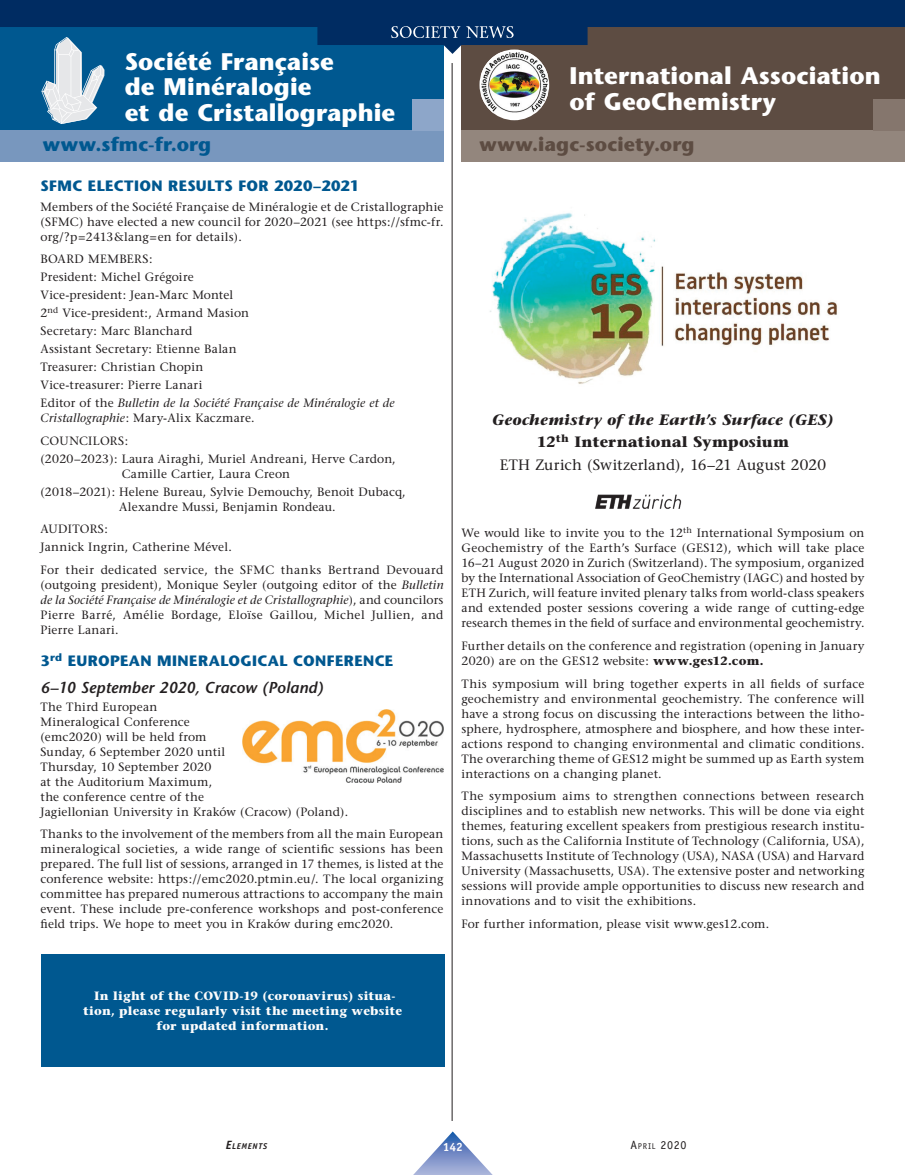
<style>
.page{position:relative;width:905px;height:1175px;background:#fff}
.page>*{position:absolute;margin:0;border:0;box-sizing:border-box;transform-origin:0 0}
.t1{font:700 24px/25.5px "Stone Sans";letter-spacing:.005em;color:#fff}
.t2{font:700 19.5px "Stone Sans";letter-spacing:.005em;color:#5d4c42}
.t3{font:700 19.5px "Stone Sans";letter-spacing:.005em;color:#005890}
.t4{font:italic 600 15.75px "Stone Sans";color:#231f20}
.t5{font:15px/22.5px "Stone Serif";letter-spacing:.01em;color:#231f20;text-align:center}
.t6{font:700 15px "Stone Sans";letter-spacing:.025em;color:#005890}
.t7{font:12px/15px "Stone Serif";letter-spacing:.015em;color:#231f20}
.t8{font:700 12px/15px "Stone Serif";letter-spacing:.02em;color:#fcfcfc;text-align:center}
.t9{font:12px "Officina Sans";color:#231f20}
.t10{font:700 12px "Officina Sans";color:#fcfcfc}
.t11{font:italic 700 8.4px "Officina Sans";letter-spacing:.08em;color:#231f20}
.s1{font-style:italic}
.s2{font-weight:700;font-style:italic}
.s3{font-weight:700}
.s4{font-size:12px}
.s5{font-size:8.4px}
</style>
<div class="page">
<div style="left:461px;top:0;width:443px;height:130px;background:#5d4c42"></div>
<div style="left:461px;top:130px;width:443px;height:32px;background:#93867d"></div>
<div style="left:873px;top:99px;width:31px;height:31px;background:#85766d"></div>
<div style="left:479px;top:49px;width:70px;height:71px;background:#fff;border-radius:50%"></div>
<img style="left:481px;top:54px;width:66px;height:59px">
<img style="left:595px;top:494px;width:87px;height:15px">
<img style="left:490px;top:213px;width:348px;height:171px">
<img style="left:242px;top:710px;width:201px;height:72px">
<div style="left:41px;top:954px;width:403px;height:112px;background:#005890"></div>
<div style="left:0;top:0;width:443px;height:130px;background:#005890"></div>
<div style="left:0;top:130px;width:443px;height:32px;background:#7897be"></div>
<div style="left:412px;top:99px;width:31px;height:31px;background:#8da6c9"></div>
<svg style="left:41px;top:54px;width:63px;height:70px"></svg>
<hr style="left:452px;top:63px;width:1px;height:1057px;background:#231f20">
<svg style="left:0;top:0;width:904px;height:54px;fill:#002c62"></svg>
<svg style="left:414px;top:1131px;width:78px;height:43px"></svg>
<svg style="left:391px;top:26px;width:122px;height:12px"></svg>
<h1 class="t1" style="left:125px;top:48px;width:272px">Société Française<br>de Minéralogie<br>et de Cristallographie</h1>
<h2 class="t3" style="left:43px;top:133px;width:170px">www.sfmc-fr.org</h2>
<p class="t6" style="left:40px;top:177px;width:320px">SFMC ELECTION RESULTS FOR 2020–2021</p>
<p class="t7" style="left:40px;top:199px;width:404px;text-align:justify">Members of the Société Française de Minéralogie et de Cristallographie (SFMC) have elected a new council for 2020–2021 (see https://sfmc-fr. org/?p=2413&amp;lang=en for details).</p>
<p class="t7" style="left:40px;top:250px;width:355px;line-height:18px">BOARD MEMBERS:<br>President: Michel Grégoire<br>Vice-president: Jean-Marc Montel<br>2<sup>nd</sup> Vice-president:, Armand Masion<br>Secretary: Marc Blanchard<br>Assistant Secretary: Etienne Balan<br>Treasurer: Christian Chopin<br>Vice-treasurer: Pierre Lanari<br>Editor of the <span class="s1">Bulletin de la Société Française de Minéralogie et de</span></p>
<p class="t7" style="left:40px;top:407px;width:215px;line-height:22.5px"><span class="s1">Cristallographie</span>: Mary-Alix Kaczmare.<br>COUNCILORS:</p>
<p class="t7" style="left:122px;top:451px;width:275px;text-indent:-81px">(2020–2023): Laura Airaghi, Muriel Andreani, Herve Cardon,<br>Camille Cartier, Laura Creon</p>
<p class="t7" style="left:119px;top:484px;width:288px;text-indent:-79px">(2018–2021): Helene Bureau, Sylvie Demouchy, Benoit Dubacq,<br>Alexandre Mussi, Benjamin Rondeau.</p>
<p class="t7" style="left:40px;top:520px;width:193px;line-height:18px">AUDITORS:<br>Jannick Ingrin, Catherine Mével.</p>
<p class="t7" style="left:40px;top:562px;width:404px;text-align:justify">For their dedicated service, the SFMC thanks Bertrand Devouard (outgoing president), Monique Seyler (outgoing editor of the <span class="s1">Bulletin de la Société Française de Minéralogie et de Cristallographie</span>), and councilors Pierre Barré, Amélie Bordage, Eloïse Gaillou, Michel Jullien, and Pierre Lanari.</p>
<p class="t6" style="left:40px;top:652px;width:354px">3<sup>rd</sup> EUROPEAN MINERALOGICAL CONFERENCE</p>
<h3 class="t4" style="left:40px;top:677px;width:284px">6–10 September 2020, Cracow (Poland)</h3>
<p class="t7" style="left:40px;top:699px;width:309px">The Third European<br>Mineralogical Conference<br>(emc2020) will be held from<br>Sunday, 6 September 2020 until<br>Thursday, 10 September 2020<br>at the Auditorium Maximum,<br>the conference centre of the<br>Jagiellonian University in Kraków (Cracow) (Poland).</p>
<p class="t7" style="left:40px;top:826px;width:404px;text-align:justify">Thanks to the involvement of the members from all the main European mineralogical societies, a wide range of scientific sessions has been prepared. The full list of sessions, arranged in 17 themes, is listed at the conference website: https://emc2020.ptmin.eu/. The local organizing committee has prepared numerous attractions to accompany the main event. These include pre-conference workshops and post-conference field trips. We hope to meet you in Kraków during emc2020.</p>
<h1 class="t1" style="left:569px;top:63px;width:312px">International Association of GeoChemistry</h1>
<h2 class="t2" style="left:479px;top:133px;width:216px">www.iagc-society.org</h2>
<p class="t5" style="left:492px;top:408px;width:343px"><span class="s2">Geochemistry of the Earth’s Surface (GES)<br></span><span class="s3">12</span><sup>th</sup> <span class="s3">International Symposium<br></span>ETH Zurich (Switzerland), 16–21 August 2020</p>
<p class="t7" style="left:461px;top:526px;width:404px;text-align:justify">We would like to invite you to the 12<sup>th</sup> International Symposium on Geochemistry of the Earth’s Surface (GES12), which will take place 16–21 August 2020 in Zurich (Switzerland). The symposium, organized by the International Association of GeoChemistry (IAGC) and hosted by ETH Zurich, will feature invited plenary talks from world-class speakers and extended poster sessions covering a wide range of cutting-edge research themes in the field of surface and environmental geochemistry.</p>
<p class="t7" style="left:461px;top:638px;width:404px">Further details on the conference and registration (opening in January<br>2020) are on the GES12 website: <span class="s3">www.ges12.com.</span></p>
<p class="t7" style="left:461px;top:676px;width:404px;text-align:justify">This symposium will bring together experts in all fields of surface geochemistry and environmental geochemistry. The conference will have a strong focus on discussing the interactions between the litho&shy;sphere, hydrosphere, atmosphere and biosphere, and how these inter&shy;actions respond to changing environmental and climatic conditions.<br>The overarching theme of GES12 might be summed up as Earth system interactions on a changing planet.</p>
<p class="t7" style="left:461px;top:788px;width:404px;text-align:justify">The symposium aims to strengthen connections between research disciplines and to establish new networks. This will be done via eight themes, featuring excellent speakers from prestigious research institu&shy;tions, such as the California Institute of Technology (California, USA), Massachusetts Institute of Technology (USA), NASA (USA) and Harvard University (Massachusetts, USA). The extensive poster and networking sessions will provide ample opportunities to discuss new research and innovations and to visit the exhibitions.</p>
<p class="t7" style="left:461px;top:916px;width:309px">For further information, please visit www.ges12.com.</p>
<p class="t8" style="left:83px;top:988px;width:320px">In light of the COVID-19 (coronavirus) situa&shy;tion, please regularly visit the meeting website for updated information.</p>
<p class="t11" style="left:226px;top:1141px;width:43px"><span class="s4">E</span>LEMENTS</p>
<p class="t10" style="left:443px;top:1139px;width:22px">142</p>
<p class="t9" style="left:630px;top:1138px;width:58px">A<span class="s5">pril</span> 2020</p>
</div>
